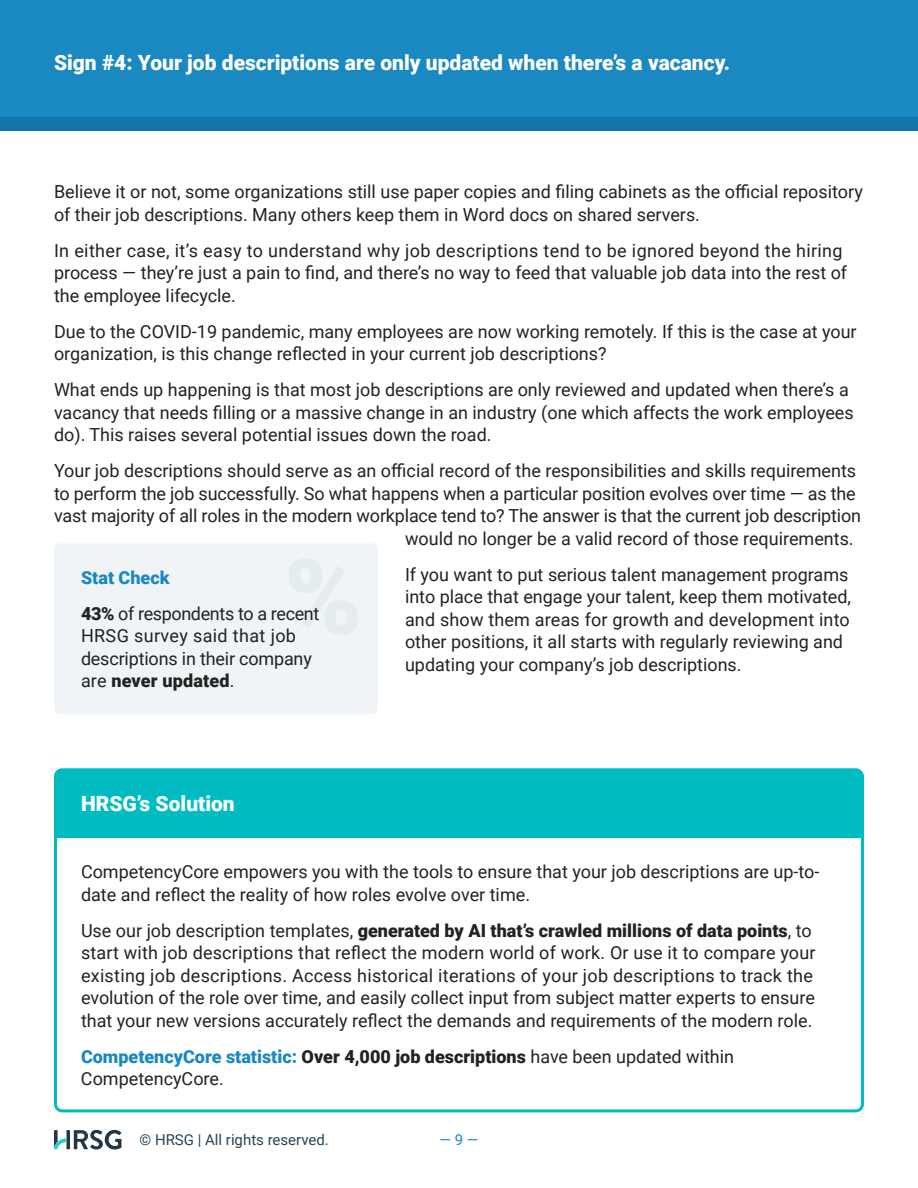
<style>
.page{position:relative;width:918px;height:1188px;background:#fff}
.page>*{position:absolute;margin:0;border:0;box-sizing:border-box;transform-origin:0 0}
.t1{font:900 105px "Roboto";color:#dae5ea}
.t2{font:900 21px "Roboto";color:#fff}
.t3{font:18px/22.5px "Roboto";color:#212322}
.t4{font:18px/36px "Roboto";letter-spacing:-.02em;color:#212322}
.t5{font:15px "Roboto";color:#264656}
.t6{font:15px "Roboto";color:#1a89c1}
.s1{font-weight:900;color:#1a89c1}
.s2{font-weight:900}
</style>
<div class="page">
<svg style="left:74px;top:1130px;width:47px;height:20px"></svg>
<svg style="left:66px;top:1130px;width:4px;height:19px"></svg>
<svg style="left:54px;top:1130px;width:12px;height:19px"></svg>
<div style="left:0;top:0;width:918px;height:124px;background:#1a89c1"></div>
<div style="left:0;top:117px;width:918px;height:13px;background:#1374aa"></div>
<div style="left:58px;top:772px;width:802px;height:66px;background:#00bcc1"></div>
<div style="left:54px;top:768px;width:810px;height:344px;border:3px solid #00bcc1;border-radius:7px"></div>
<div style="left:54px;top:543px;width:324px;height:171px;background:#f0f4f6;border-radius:7px"></div>
<p class="t2" style="left:54px;top:48px;width:678px">Sign #4: Your job descriptions are only updated when there’s a vacancy.</p>
<p class="t3" style="left:54px;top:180px;width:810px">Believe it or not, some organizations still use paper copies and filing cabinets as the official repository of their job descriptions. Many others keep them in Word docs on shared servers.</p>
<p class="t3" style="left:54px;top:238px;width:795px">In either case, it’s easy to understand why job descriptions tend to be ignored beyond the hiring process — they’re just a pain to find, and there’s no way to feed that valuable job data into the rest of the employee lifecycle.</p>
<p class="t3" style="left:54px;top:319px;width:804px">Due to the COVID-19 pandemic, many employees are now working remotely. If this is the case at your organization, is this change reflected in your current job descriptions?</p>
<p class="t3" style="left:54px;top:378px;width:801px">What ends up happening is that most job descriptions are only reviewed and updated when there’s a vacancy that needs filling or a massive change in an industry (one which affects the work employees do). This raises several potential issues down the road.</p>
<p class="t3" style="left:54px;top:459px;width:804px">Your job descriptions should serve as an official record of the responsibilities and skills requirements</p>
<p class="t3" style="left:54px;top:481px;width:803px">to perform the job successfully. So what happens when a particular position evolves over time — as the</p>
<p class="t3" style="left:54px;top:504px;width:809px">vast majority of all roles in the modern workplace tend to? The answer is that the current job description</p>
<p class="t3" style="left:405px;top:526px;width:450px">would no longer be a valid record of those requirements.</p>
<p class="t3" style="left:405px;top:562px;width:448px">If you want to put serious talent management programs into place that engage your talent, keep them motivated, and show them areas for growth and development into other positions, it all starts with regularly reviewing and updating your company’s job descriptions.</p>
<h1 class="t1" style="left:284px;top:523px;width:79px">%</h1>
<p class="t4" style="left:81px;top:559px;width:240px"><span class="s1">Stat Check<br></span><span class="s2">43%</span> of respondents to a recent</p>
<p class="t3" style="left:81px;top:624px;width:232px">HRSG survey said that job descriptions in their company are <span class="s2">never updated</span>.</p>
<p class="t2" style="left:81px;top:789px;width:155px">HRSG’s Solution</p>
<p class="t3" style="left:81px;top:860px;width:740px">CompetencyCore empowers you with the tools to ensure that your job descriptions are up-to&shy;date and reflect the reality of how roles evolve over time.</p>
<p class="t3" style="left:81px;top:919px;width:736px">Use our job description templates, <span class="s2">generated by AI that’s crawled millions of data points</span>, to start with job descriptions that reflect the modern world of work. Or use it to compare your existing job descriptions. Access historical iterations of your job descriptions to track the evolution of the role over time, and easily collect input from subject matter experts to ensure that your new versions accurately reflect the demands and requirements of the modern role.</p>
<p class="t3" style="left:81px;top:1045px;width:655px"><span class="s1">CompetencyCore statistic:</span> <span class="s2">Over 4,000 job descriptions</span> have been updated within<br>CompetencyCore.</p>
<p class="t5" style="left:140px;top:1129px;width:191px">© HRSG | All rights reserved.</p>
<p class="t6" style="left:439px;top:1129px;width:41px">— 9 —</p>
</div>
